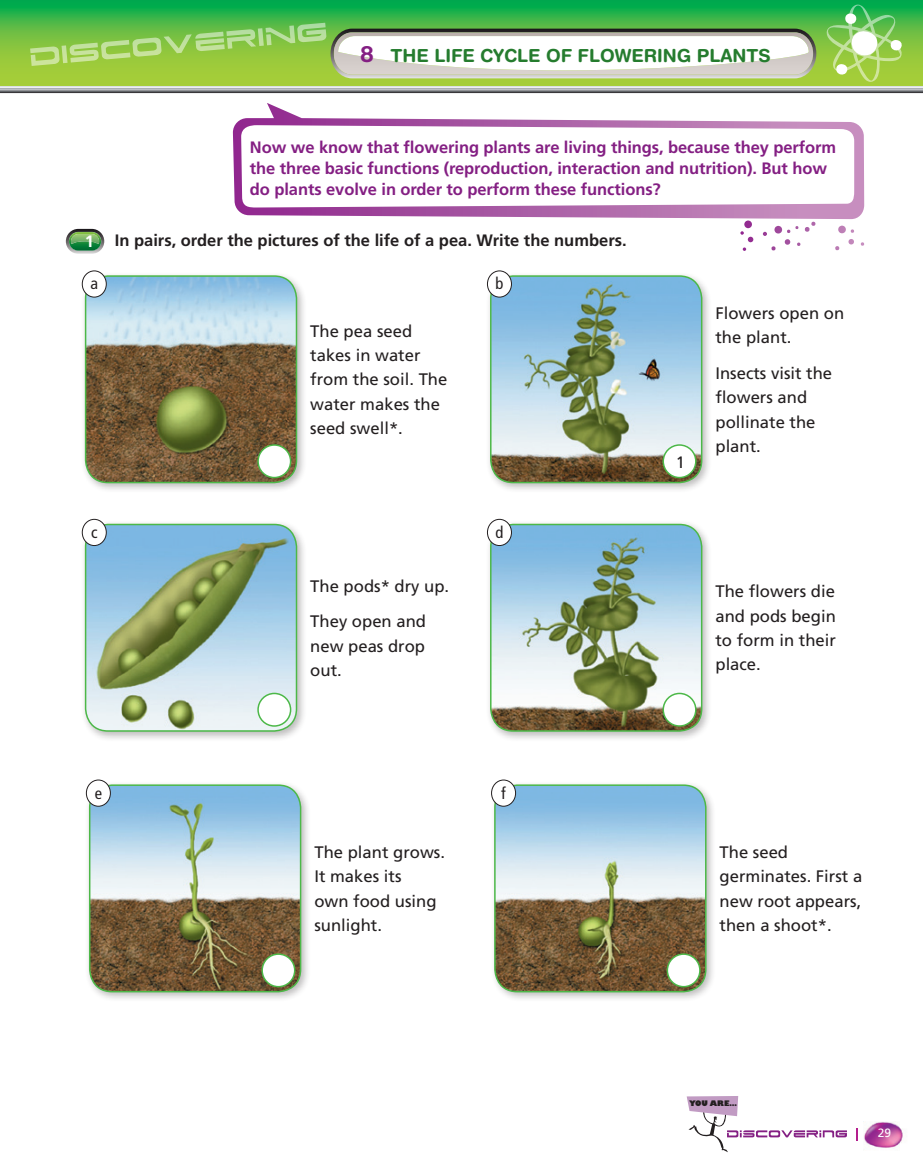
<style>
.page{position:relative;width:923px;height:1166px;background:#fff}
.page>*{position:absolute;margin:0;border:0;box-sizing:border-box;transform-origin:0 0}
.t1{font:700 18px "Helvetica Rounded";color:#257c2e}
.t2{font:16.65px/24.3px "Frutiger LT Std";color:#231f20}
.t3{font:700 16.5px/21px "Frutiger LT Std";letter-spacing:-.005em;color:#841f83}
.t4{font:700 16.5px "Frutiger LT Std";color:#231f20}
.t5{font:condensed 16.5px "Frutiger LT Std";color:#231f20}
.t6{font:700 16.5px "Frutiger LT Std";color:#fff}
.t7{font:16.5px "Frutiger LT Std";color:#231f20}
.t8{font:12px "Frutiger LT Std";color:#fff}
.t9{font:800 7.5px "Gill Sans";color:#231f20}
.s1{font-size:22.5px;color:#841f83}
</style>
<div class="page">
<svg style="left:1px;top:0;width:922px;height:86px"></svg>
<svg style="left:825px;top:5px;width:78px;height:77px"></svg>
<img style="left:863px;top:1121px;width:40px;height:27px">
<svg style="left:30px;top:23px;width:786px;height:55px"></svg>
<svg style="left:686px;top:1096px;width:161px;height:55px"></svg>
<svg style="left:0;top:0;width:1px;height:86px"></svg>
<svg style="left:0;top:86px;width:923px;height:8px"></svg>
<svg style="left:66px;top:229px;width:38px;height:25px"></svg>
<svg style="left:740px;top:220px;width:124px;height:31px"></svg>
<svg style="left:233px;top:103px;width:631px;height:116px"></svg>
<div style="left:81px;top:271px;width:226px;height:222px;background:#231f20;opacity:.3"></div>
<img style="left:86px;top:276px;width:210px;height:206px">
<div style="left:85px;top:275px;width:212px;height:208px;border:2px solid #4cb848;border-radius:22px"></div>
<div style="left:82px;top:271px;width:24px;height:26px;background:#fff;border-radius:50%"></div>
<div style="left:82px;top:270px;width:25px;height:27px;border:1px solid #231f20;border-radius:50%"></div>
<div style="left:258px;top:445px;width:33px;height:32px;background:#fff;border-radius:50%"></div>
<div style="left:257px;top:444px;width:34px;height:34px;border:2px solid #4cb848;border-radius:50%"></div>
<div style="left:486px;top:271px;width:226px;height:222px;background:#231f20;opacity:.3"></div>
<img style="left:491px;top:276px;width:210px;height:206px">
<div style="left:490px;top:275px;width:212px;height:208px;border:2px solid #4cb848;border-radius:22px"></div>
<div style="left:487px;top:271px;width:24px;height:26px;background:#fff;border-radius:50%"></div>
<div style="left:487px;top:270px;width:25px;height:27px;border:1px solid #231f20;border-radius:50%"></div>
<div style="left:663px;top:445px;width:33px;height:32px;background:#fff;border-radius:50%"></div>
<div style="left:662px;top:444px;width:34px;height:34px;border:2px solid #4cb848;border-radius:50%"></div>
<div style="left:81px;top:519px;width:226px;height:222px;background:#231f20;opacity:.3"></div>
<img style="left:86px;top:524px;width:210px;height:206px">
<div style="left:85px;top:523px;width:212px;height:208px;border:2px solid #4cb848;border-radius:22px"></div>
<div style="left:82px;top:519px;width:24px;height:26px;background:#fff;border-radius:50%"></div>
<div style="left:82px;top:519px;width:25px;height:26px;border:1px solid #231f20;border-radius:50%"></div>
<div style="left:258px;top:693px;width:33px;height:32px;background:#fff;border-radius:50%"></div>
<div style="left:257px;top:692px;width:34px;height:34px;border:2px solid #4cb848;border-radius:50%"></div>
<div style="left:486px;top:519px;width:226px;height:222px;background:#231f20;opacity:.3"></div>
<img style="left:491px;top:524px;width:210px;height:206px">
<div style="left:490px;top:523px;width:212px;height:208px;border:2px solid #4cb848;border-radius:22px"></div>
<div style="left:487px;top:519px;width:24px;height:26px;background:#fff;border-radius:50%"></div>
<div style="left:487px;top:519px;width:25px;height:26px;border:1px solid #231f20;border-radius:50%"></div>
<div style="left:663px;top:693px;width:33px;height:32px;background:#fff;border-radius:50%"></div>
<div style="left:662px;top:692px;width:34px;height:34px;border:2px solid #4cb848;border-radius:50%"></div>
<div style="left:85px;top:780px;width:226px;height:222px;background:#231f20;opacity:.3"></div>
<img style="left:90px;top:785px;width:210px;height:206px">
<div style="left:89px;top:784px;width:212px;height:208px;border:2px solid #4cb848;border-radius:22px"></div>
<div style="left:86px;top:779px;width:24px;height:27px;background:#fff;border-radius:50%"></div>
<div style="left:86px;top:779px;width:25px;height:27px;border:1px solid #231f20;border-radius:50%"></div>
<div style="left:262px;top:953px;width:33px;height:33px;background:#fff;border-radius:50%"></div>
<div style="left:261px;top:953px;width:34px;height:34px;border:2px solid #4cb848;border-radius:50%"></div>
<div style="left:490px;top:780px;width:226px;height:222px;background:#231f20;opacity:.3"></div>
<img style="left:495px;top:785px;width:210px;height:206px">
<div style="left:494px;top:784px;width:212px;height:208px;border:2px solid #4cb848;border-radius:22px"></div>
<div style="left:491px;top:779px;width:24px;height:27px;background:#fff;border-radius:50%"></div>
<div style="left:491px;top:779px;width:25px;height:27px;border:1px solid #231f20;border-radius:50%"></div>
<div style="left:667px;top:953px;width:33px;height:33px;background:#fff;border-radius:50%"></div>
<div style="left:666px;top:953px;width:34px;height:34px;border:2px solid #4cb848;border-radius:50%"></div>
<p class="t1" style="left:360px;top:45px;width:231px"><span class="s1">8</span> THE LIFE CYCLE OF FLO</p>
<p class="t1" style="left:614px;top:45px;width:156px">WERING PLANTS</p>
<p class="t3" style="left:250px;top:137px;width:588px">Now we know that flowering plants are living things, because they perform the three basic functions (reproduction, interaction and nutrition). But how do plants evolve in order to perform these functions?</p>
<p class="t6" style="left:85px;top:231px;width:11px">1</p>
<p class="t4" style="left:115px;top:231px;width:513px">In pairs, order the pictures of the life of a pea. Write the numbers.</p>
<p class="t5" style="left:90px;top:274px;width:9px">a</p>
<p class="t5" style="left:495px;top:274px;width:9px">b</p>
<p class="t2" style="left:310px;top:319px;width:139px">The pea seed takes in water from the soil. The water makes the seed swell*.</p>
<p class="t7" style="left:676px;top:453px;width:11px">1</p>
<p class="t2" style="left:715px;top:301px;width:130px">Flowers open on the plant.</p>
<p class="t2" style="left:715px;top:361px;width:118px">Insects visit the flowers and pollinate the plant.</p>
<p class="t5" style="left:91px;top:522px;width:8px">c</p>
<p class="t5" style="left:495px;top:522px;width:9px">d</p>
<p class="t2" style="left:310px;top:567px;width:140px;line-height:35.8px">The pods* dry up.<br>They open and</p>
<p class="t2" style="left:310px;top:633px;width:116px">new peas drop out.</p>
<p class="t2" style="left:715px;top:579px;width:122px;text-align:justify">The flowers die and pods begin to form in their place.</p>
<p class="t5" style="left:95px;top:783px;width:9px">e</p>
<p class="t5" style="left:501px;top:783px;width:6px">f</p>
<p class="t2" style="left:314px;top:840px;width:132px">The plant grows.<br>It makes its<br>own food using sunlight.</p>
<p class="t2" style="left:719px;top:840px;width:144px">The seed germinates. First a new root appears, then a shoot*.</p>
<p class="t9" style="left:689px;top:1098px;width:49px">YOU ARE…</p>
<p class="t8" style="left:878px;top:1125px;width:15px">29</p>
</div>
